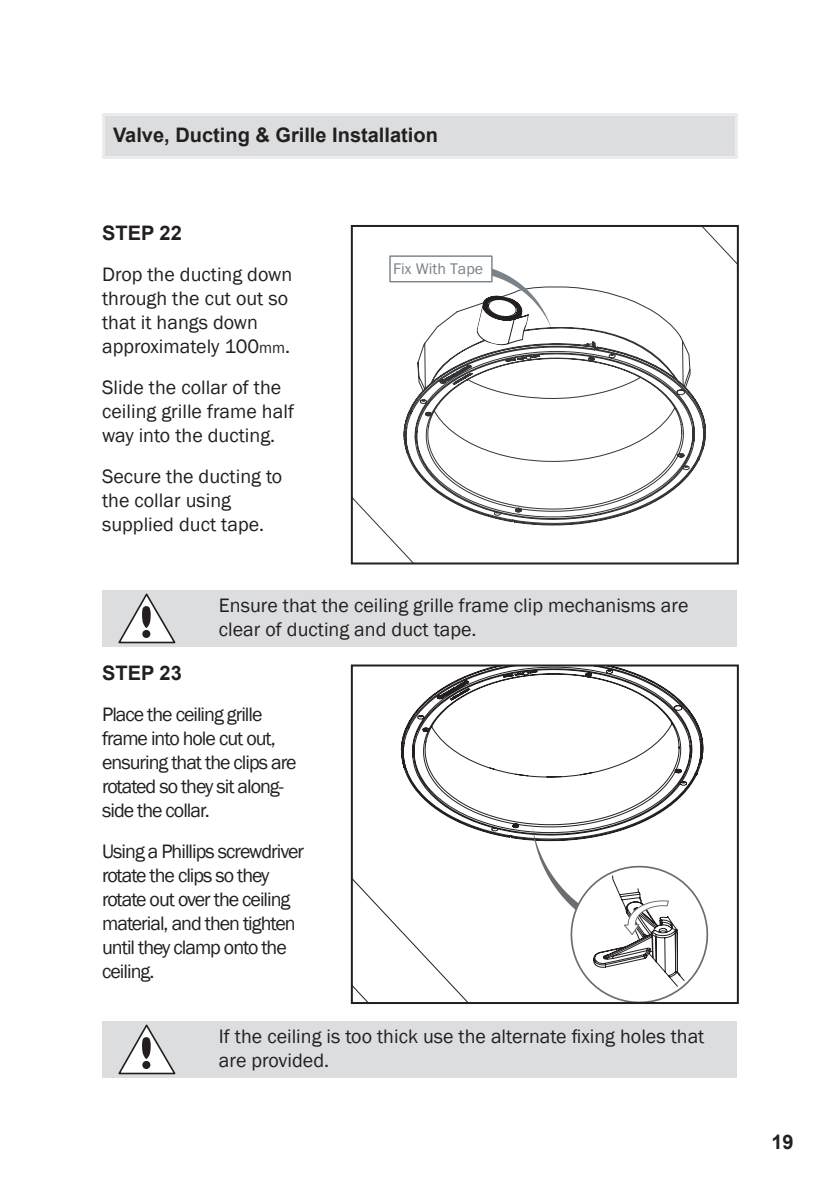
<style>
.page{position:relative;width:840px;height:1191px;background:#fff}
.page>*{position:absolute;margin:0;border:0;box-sizing:border-box;transform-origin:0 0}
.t1{font:20px/24px "Franklin Gothic";color:#231f20}
.t2{font:20px/24px "Franklin Gothic";letter-spacing:-.05em;color:#231f20}
.t3{font:700 20px "Arial";color:#231f20}
.t4{font:16px "Franklin Gothic";color:#798289}
.s1{font-size:16px}
</style>
<div class="page">
<div style="left:102px;top:113px;width:635px;height:46px;background:#ececee"></div>
<div style="left:105px;top:116px;width:629px;height:40px;background:#dcdddf"></div>
<svg style="left:353px;top:228px;width:382px;height:333px"></svg>
<svg style="left:425px;top:313px;width:280px;height:233px"></svg>
<div style="left:389px;top:255px;width:103px;height:27px;background:#fff;border:1px solid #798289"></div>
<svg style="left:476px;top:266px;width:75px;height:79px"></svg>
<div style="left:350px;top:225px;width:388px;height:339px;border:2px solid #231f20"></div>
<svg style="left:353px;top:667px;width:356px;height:334px"></svg>
<svg style="left:532px;top:826px;width:176px;height:175px"></svg>
<div style="left:350px;top:664px;width:388px;height:340px;border:2px solid #231f20"></div>
<div style="left:103px;top:590px;width:634px;height:56px;background:#dcdddf"></div>
<div style="left:103px;top:1020px;width:634px;height:57px;background:#dcdddf"></div>
<svg style="left:118px;top:593px;width:57px;height:50px"></svg>
<svg style="left:118px;top:1024px;width:57px;height:50px"></svg>
<p class="t3" style="left:113px;top:121px;width:326px">Valve, Ducting &amp; Grille Installation</p>
<p class="t3" style="left:102px;top:219px;width:81px">STEP 22</p>
<p class="t1" style="left:102px;top:262px;width:191px">Drop the ducting down through the cut out so that it hangs down approximately 100<span class="s1">mm</span>.</p>
<p class="t1" style="left:102px;top:375px;width:193px">Slide the collar of the ceiling grille frame half way into the ducting.</p>
<p class="t1" style="left:102px;top:464px;width:181px">Secure the ducting to the collar using supplied duct tape.</p>
<p class="t4" style="left:393px;top:258px;width:91px">Fix With Tape</p>
<p class="t1" style="left:219px;top:594px;width:471px">Ensure that the ceiling grille frame clip mechanisms are clear of ducting and duct tape.</p>
<p class="t3" style="left:102px;top:659px;width:81px">STEP 23</p>
<p class="t2" style="left:102px;top:702px;width:196px">Place the ceiling grille frame into hole cut out, ensuring that the clips are rotated so they sit along&shy;side the collar.</p>
<p class="t2" style="left:102px;top:839px;width:203px">Using a Phillips screwdriver rotate the clips so they rotate out over the ceiling material, and then tighten until they clamp onto the ceiling.</p>
<p class="t1" style="left:219px;top:1025px;width:486px">If the ceiling is too thick use the alternate fixing holes that are provided.</p>
<p class="t3" style="left:771px;top:1128px;width:24px">19</p>
</div>
